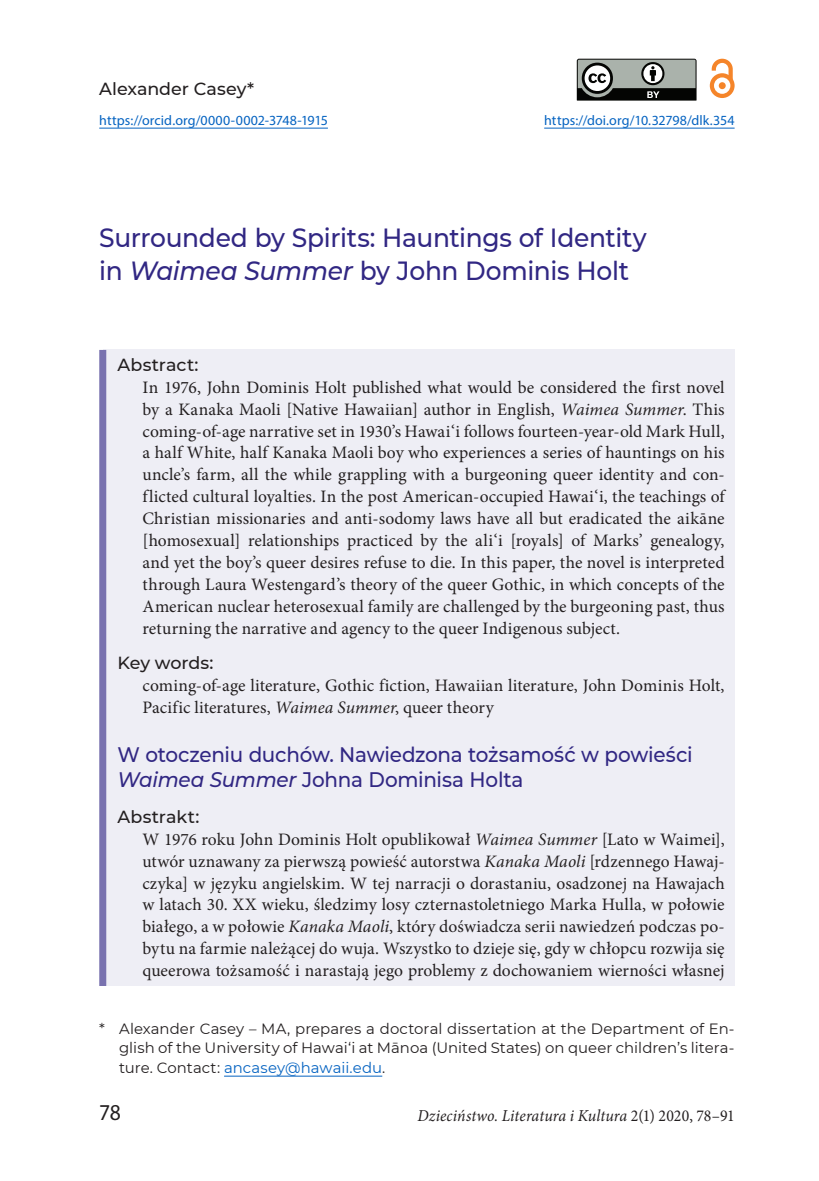
<style>
.page{position:relative;width:819px;height:1181px;background:#fff}
.page>*{position:absolute;margin:0;border:0;box-sizing:border-box;transform-origin:0 0}
.tyt1_1{font:500 26.25px/33.2px "Montserrat";letter-spacing:-.015em;color:#312783;scale:.95 1}
.t1{font:22.75px "Myriad Pro";color:#231f20;scale:.95 1}
.tyt_ang{font:500 21px/24.5px "Montserrat";letter-spacing:-.01em;color:#312783;scale:.95 1}
.abstrakt_ang{font:17.5px/21.9px "Minion Pro";color:#231f20;text-align:justify}
.abstrakt{font:17.5px/21.9px "Minion Pro";color:#231f20;text-align:justify}
.abstrakt_slowa_ang{font:17.5px/21.9px "Minion Pro";letter-spacing:.005em;color:#231f20}
.tyt_abstrakt{font:500 17.5px "Montserrat";color:#231f20}
.tyt1_autor{font:500 17.5px "Montserrat";color:#231f20}
.pagina_dol{font:italic 16.62px "Minion Pro";letter-spacing:.005em;color:#231f20;scale:.95 1}
.t2{font:14.88px/19.2px "Montserrat";color:#231f20;text-align:justify}
.tyt1_afil{font:14px "Myriad Pro";letter-spacing:.005em;color:#0563c1}
.s1{font-style:italic}
.s2{color:#0563c1}
.s3{font-style:normal}
</style>
<div class="page">
<svg style="left:576px;top:59px;width:121px;height:42px;background:#777c78"></svg>
<svg style="left:709px;top:59px;width:25px;height:39px"></svg>
<hr style="left:99px;top:128px;width:229px;height:1px;background:#0563c1">
<hr style="left:544px;top:128px;width:190px;height:1px;background:#0563c1">
<div style="left:103px;top:350px;width:631px;height:636px;background:#eeeef5"></div>
<div style="left:99px;top:350px;width:7px;height:636px;background:#7972af"></div>
<hr style="left:224px;top:1075px;width:158px;height:1px;background:#0563c1">
<p class="tyt1_autor" style="left:99px;top:77px;width:156px">Alexander Casey*</p>
<p class="tyt1_afil" style="left:99px;top:111px;width:230px">https://orcid.org/0000-0002-3748-1915</p>
<p class="tyt1_afil" style="left:544px;top:111px;width:192px">https://doi.org/10.32798/dlk.354</p>
<p class="tyt1_1" style="left:99px;top:220px;width:577px">Surrounded by Spirits: Hauntings of Identity in <span class="s1">Waimea Summer</span> by John Dominis Holt</p>
<p class="tyt_abstrakt" style="left:118px;top:352px;width:82px">Abstract:</p>
<p class="abstrakt_ang" style="left:142px;top:376px;width:583px">In 1976, John Dominis Holt published what would be considered the first novel by a Kanaka Maoli [Native Hawaiian] author in English, <span class="s1">Waimea Summer</span>. This coming-of-age narrative set in 1930’s Hawai‘i follows fourteen-year-old Mark Hull, a half White, half Kanaka Maoli boy who experiences a series of hauntings on his uncle’s farm, all the while grappling with a burgeoning queer identity and con&shy;flicted cultural loyalties. In the post American-occupied Hawai‘i, the teachings of Christian missionaries and anti-sodomy laws have all but eradicated the aikāne [homosexual] relationships practiced by the ali‘i [royals] of Marks’ genealogy, and yet the boy’s queer desires refuse to die. In this paper, the novel is interpreted through Laura Westengard’s theory of the queer Gothic, in which concepts of the American nuclear heterosexual family are challenged by the burgeoning past, thus returning the narrative and agency to the queer Indigenous subject.</p>
<p class="tyt_abstrakt" style="left:118px;top:651px;width:97px">Key words:</p>
<p class="abstrakt_slowa_ang" style="left:142px;top:675px;width:583px">coming-of-age literature, Gothic fiction, Hawaiian literature, John Dominis Holt,<br>Pacific literatures, <span class="s1">Waimea Summer</span>, queer theory</p>
<p class="tyt_ang" style="left:118px;top:742px;width:606px">W otoczeniu duchów. Nawiedzona tożsamość w powieści<br><span class="s1">Waimea Summer</span> Johna Dominisa Holta</p>
<p class="tyt_abstrakt" style="left:118px;top:804px;width:83px">Abstrakt:</p>
<p class="abstrakt" style="left:142px;top:828px;width:583px">W 1976 roku John Dominis Holt opublikował <span class="s1">Waimea Summer</span> [Lato w Waimei], utwór uznawany za pierwszą powieść autorstwa <span class="s1">Kanaka Maoli</span> [rdzennego Hawaj&shy;czyka] w języku angielskim. W tej narracji o dorastaniu, osadzonej na Hawajach w latach 30. XX wieku, śledzimy losy czternastoletniego Marka Hulla, w połowie białego, a w połowie <span class="s1">Kanaka Maoli</span>, który doświadcza serii nawiedzeń podczas po&shy;bytu na farmie należącej do wuja. Wszystko to dzieje się, gdy w chłopcu rozwija się queerowa tożsamość i narastają jego problemy z dochowaniem wierności własnej</p>
<p class="t2" style="left:119px;top:1018px;width:617px;text-indent:-20px">* Alexander Casey – MA, prepares a doctoral dissertation at the Department of En&shy;glish of the University of Hawai‘i at Mānoa (United States) on queer children’s litera&shy;ture. Contact: <span class="s2">ancasey@hawaii.edu</span>.</p>
<h2 class="t1" style="left:99px;top:1098px;width:24px">78</h2>
<p class="pagina_dol" style="left:417px;top:1104px;width:335px">Dzieciństwo. Literatura i Kultura <span class="s3">2(1) 2020, 78–91</span></p>
</div>
